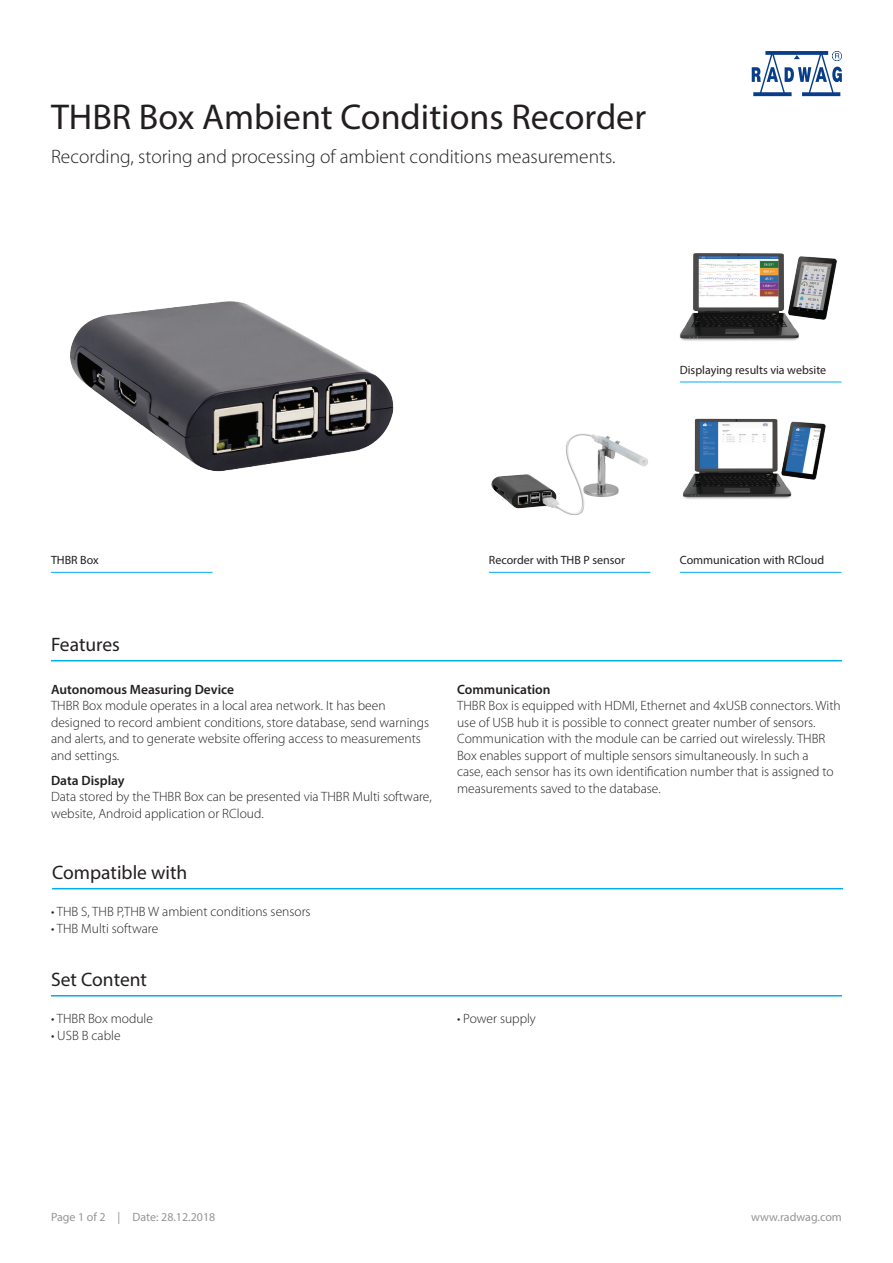
<style>
.page{position:relative;width:893px;height:1263px;background:#fff}
.page>*{position:absolute;margin:0;border:0;box-sizing:border-box;transform-origin:0 0}
.Nazwa_wagi{font:36px "Myriad Pro";color:#231f20}
.Podtytuł{font:300 19.5px "Myriad Pro";color:#231f20}
.Linia_grupa{font:19.5px "Myriad Pro";color:#231f20}
.Opis_wagi{font:300 13.5px/16.5px "Myriad Pro";color:#231f20}
.Wyposazenie_dodatkow{font:300 13.5px "Myriad Pro";color:#231f20}
.Zdjęcia_podpisy{font:12px "Myriad Pro";color:#231f20}
.Pagina{font:12px "Myriad Pro";color:#939598}
.s1{font-weight:600}
</style>
<div class="page">
<svg style="left:752px;top:51px;width:90px;height:45px"></svg>
<hr style="left:51px;top:572px;width:162px;height:1px;background:#00aeef">
<img style="left:70px;top:301px;width:324px;height:171px">
<hr style="left:680px;top:572px;width:161px;height:1px;background:#00aeef">
<hr style="left:489px;top:572px;width:161px;height:1px;background:#00aeef">
<hr style="left:680px;top:382px;width:161px;height:1px;background:#00aeef">
<hr style="left:51px;top:660px;width:791px;height:1px;background:#00aeef">
<img style="left:491px;top:433px;width:157px;height:82px">
<hr style="left:52px;top:888px;width:791px;height:1px;background:#00aeef">
<hr style="left:51px;top:995px;width:791px;height:1px;background:#00aeef">
<img style="left:680px;top:253px;width:157px;height:88px">
<img style="left:682px;top:418px;width:144px;height:81px">
<p class="Nazwa_wagi" style="left:51px;top:95px;width:597px">THBR Box Ambient Conditions Recorder</p>
<p class="Podtytuł" style="left:51px;top:145px;width:566px">Recording, storing and processing of ambient conditions measurements.</p>
<p class="Zdjęcia_podpisy" style="left:680px;top:362px;width:148px">Displaying results via website</p>
<p class="Zdjęcia_podpisy" style="left:51px;top:553px;width:49px">THBR Box</p>
<p class="Zdjęcia_podpisy" style="left:489px;top:553px;width:138px">Recorder with THB P sensor</p>
<p class="Zdjęcia_podpisy" style="left:680px;top:553px;width:146px">Communication with RCloud</p>
<p class="Linia_grupa" style="left:51px;top:632px;width:70px">Features</p>
<p class="Opis_wagi" style="left:51px;top:681px;width:380px"><span class="s1">Autonomous Measuring Device<br></span>THBR Box module operates in a local area network. It has been designed to record ambient conditions, store database, send warnings and alerts, and to generate website offering access to measurements and settings.</p>
<p class="Opis_wagi" style="left:51px;top:772px;width:382px"><span class="s1">Data Display<br></span>Data stored by the THBR Box can be presented via THBR Multi software, website, Android application or RCloud.</p>
<p class="Linia_grupa" style="left:52px;top:860px;width:137px">Compatible with</p>
<p class="Wyposazenie_dodatkow" style="left:51px;top:903px;width:261px">• THB S, THB P,THB W ambient conditions sensors</p>
<p class="Wyposazenie_dodatkow" style="left:51px;top:920px;width:109px">• THB Multi software</p>
<p class="Linia_grupa" style="left:51px;top:967px;width:97px">Set Content</p>
<p class="Wyposazenie_dodatkow" style="left:51px;top:1010px;width:103px">• THBR Box module</p>
<p class="Wyposazenie_dodatkow" style="left:51px;top:1027px;width:71px">• USB B cable</p>
<p class="Opis_wagi" style="left:457px;top:681px;width:385px"><span class="s1">Communication<br></span>THBR Box is equipped with HDMI, Ethernet and 4xUSB connectors. With use of USB hub it is possible to connect greater number of sensors.<br>Communication with the module can be carried out wirelessly. THBR Box enables support of multiple sensors simultaneously. In such a<br>case, each sensor has its own identification number that is assigned to measurements saved to the database.</p>
<p class="Wyposazenie_dodatkow" style="left:457px;top:1010px;width:80px">• Power supply</p>
<p class="Pagina" style="left:51px;top:1209px;width:166px">Page 1 of 2 | Date: 28.12.2018</p>
<p class="Pagina" style="left:751px;top:1209px;width:92px">www.radwag.com</p>
</div>
